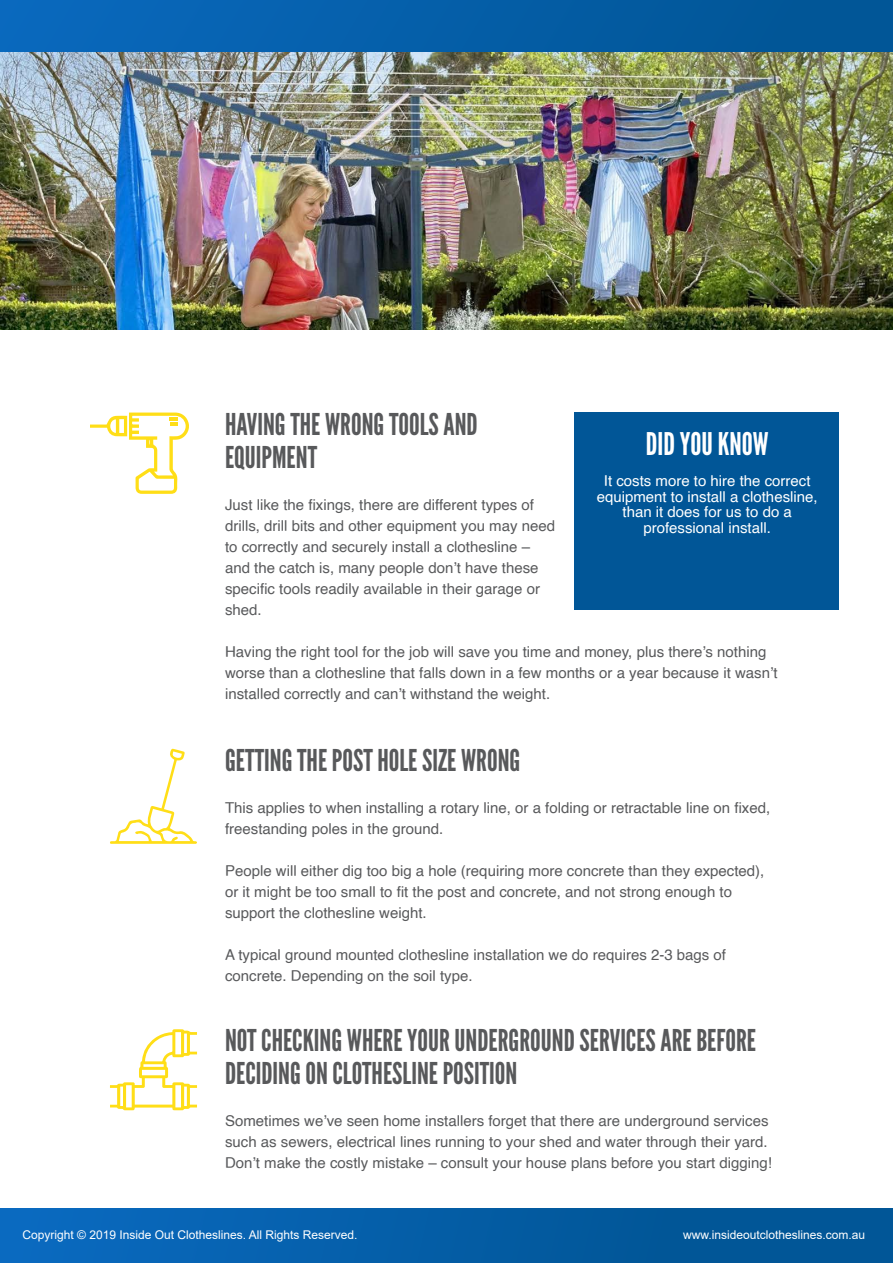
<style>
.page{position:relative;width:893px;height:1263px;background:#fff}
.page>*{position:absolute;margin:0;border:0;box-sizing:border-box;transform-origin:0 0}
.t1{font:31.2px "League Gothic";color:#fff}
.t2{font:30px/33px "League Gothic";color:#58595b}
.t3{font:15px/21px "Helvetica";color:#58595b}
.t4{font:15px/15.6px "Helvetica";color:#fff;text-align:center}
.t5{font:12px "Arial";color:#fff}
</style>
<div class="page">
<svg style="left:0;top:0;width:893px;height:138px;background:#075fa7"></svg>
<div style="left:0;top:1209px;width:893px;height:54px;background:linear-gradient(to right,#0a69be,#00528f)"></div>
<img style="left:0;top:53px;width:892px;height:276px">
<svg style="left:90px;top:412px;width:99px;height:82px"></svg>
<div style="left:574px;top:412px;width:265px;height:198px;background:#015697"></div>
<svg style="left:110px;top:749px;width:87px;height:95px"></svg>
<svg style="left:110px;top:1029px;width:87px;height:81px"></svg>
<h2 class="t2" style="left:225px;top:408px;width:254px">HAVING THE WRONG TOOLS AND<br>EQUIPMENT</h2>
<p class="t3" style="left:225px;top:494px;width:332px">Just like the fixings, there are different types of drills, drill bits and other equipment you may need to correctly and securely install a clothesline – and the catch is, many people don’t have these specific tools readily available in their garage or shed.</p>
<p class="t3" style="left:225px;top:641px;width:554px">Having the right tool for the job will save you time and money, plus there’s nothing worse than a clothesline that falls down in a few months or a year because it wasn’t installed correctly and can’t withstand the weight.</p>
<h1 class="t1" style="left:646px;top:425px;width:124px">DID YOU KNOW</h1>
<p class="t4" style="left:597px;top:473px;width:222px">It costs more to hire the correct equipment to install a clothesline, than it does for us to do a professional install.</p>
<h2 class="t2" style="left:225px;top:744px;width:297px">GETTING THE POST HOLE SIZE WRONG</h2>
<p class="t3" style="left:225px;top:797px;width:547px">This applies to when installing a rotary line, or a folding or retractable line on fixed, freestanding poles in the ground.</p>
<p class="t3" style="left:225px;top:860px;width:541px">People will either dig too big a hole (requiring more concrete than they expected), or it might be too small to fit the post and concrete, and not strong enough to support the clothesline weight.</p>
<p class="t3" style="left:225px;top:944px;width:503px">A typical ground mounted clothesline installation we do requires 2-3 bags of concrete. Depending on the soil type.</p>
<h2 class="t2" style="left:225px;top:1024px;width:533px">NOT CHECKING WHERE YOUR UNDERGROUND SERVICES ARE BEFORE<br>DECIDING ON CLOTHESLINE POSITION</h2>
<p class="t3" style="left:225px;top:1111px;width:548px">Sometimes we’ve seen home installers forget that there are underground services such as sewers, electrical lines running to your shed and water through their yard.<br>Don’t make the costly mistake – consult your house plans before you start digging!</p>
<p class="t5" style="left:22px;top:1226px;width:336px">Copyright © 2019 Inside Out Clotheslines. All Rights Reserved.</p>
<p class="t5" style="left:683px;top:1226px;width:184px">www.insideoutclotheslines.com.au</p>
</div>
